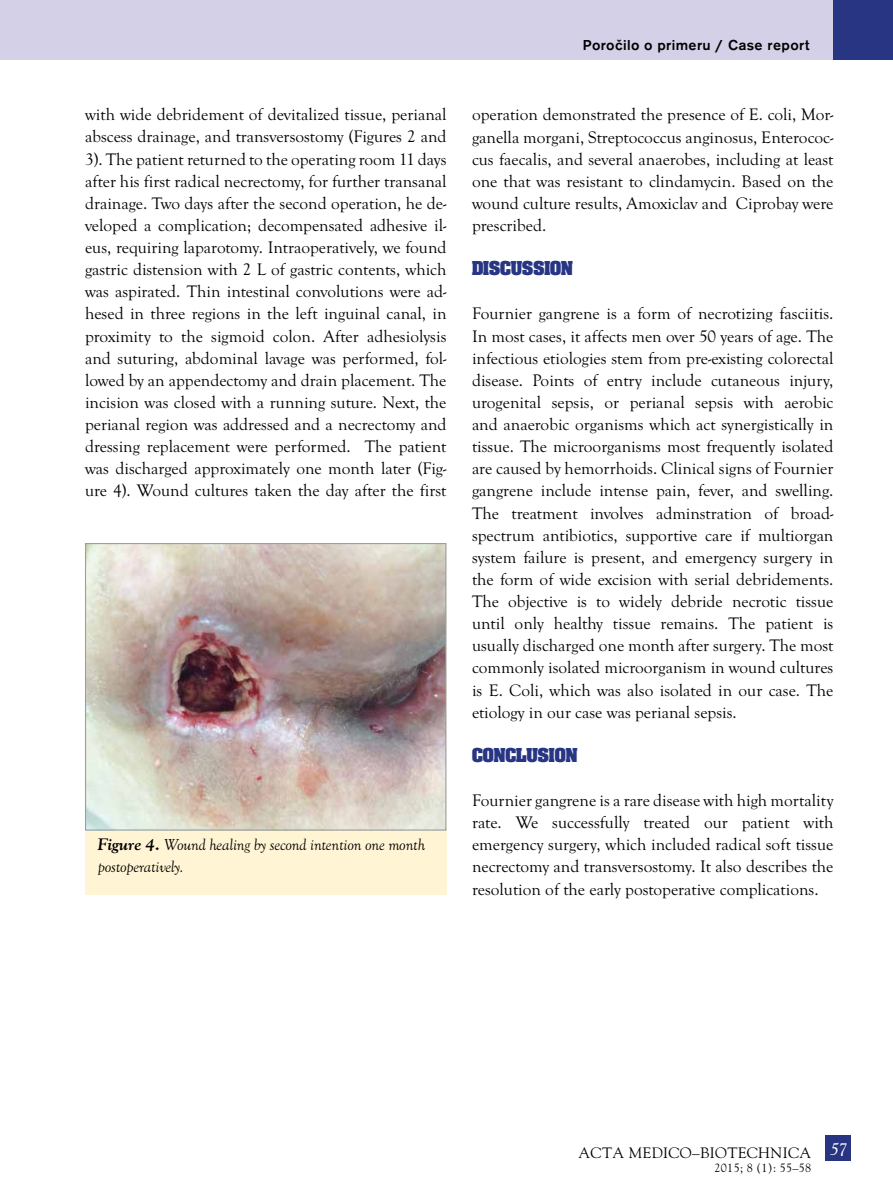
<style>
.page{position:relative;width:893px;height:1191px;background:#fff}
.page>*{position:absolute;margin:0;border:0;box-sizing:border-box;transform-origin:0 0}
.t1{font:700 21px "Aachen PCE";color:#283583}
.t2{font:17.25px/22px "Goudy Old Sty TCE";color:#000;text-align:justify}
.t3{font:italic 16.5px/22px "Goudy Old Sty TCE";letter-spacing:-.01em;color:#000}
.t4{font:500 15px "Accius TCE";letter-spacing:.025em;color:#000}
.t5{font:15px "MM Goudy";letter-spacing:.025em;color:#000}
.t6{font:12px "MM Goudy";letter-spacing:.025em;color:#000}
.s1{font-family:"MM Goudy";font-weight:700}
.s2{font-family:"Goudy Old Sty TCE";font-style:italic;font-size:18px;color:#fff}
</style>
<div class="page">
<div style="left:85px;top:828px;width:361px;height:67px;background:#fff4d3"></div>
<img style="left:87px;top:545px;width:357px;height:283px">
<div style="left:85px;top:543px;width:361px;height:287px;border:1px solid #9d9d9c"></div>
<div style="left:0;top:0;width:833px;height:60px;background:#d3d0e7"></div>
<div style="left:833px;top:0;width:60px;height:60px;background:#283583"></div>
<div style="left:825px;top:1135px;width:26px;height:26px;background:#283583"></div>
<p class="t4" style="left:583px;top:36px;width:228px">Poročilo o primeru / Case report</p>
<p class="t2" style="left:85px;top:104px;width:363px">with wide debridement of devitalized tissue, perianal abscess drainage, and transversostomy (Figures 2 and 3). The patient returned to the operating room 11 days after his first radical necrectomy, for further transanal drainage. Two days after the second operation, he de&shy;veloped a complication; decompensated adhesive il&shy;eus, requiring laparotomy. Intraoperatively, we found gastric distension with 2 L of gastric contents, which was aspirated. Thin intestinal convolutions were ad&shy;hesed in three regions in the left inguinal canal, in proximity to the sigmoid colon. After adhesiolysis and suturing, abdominal lavage was performed, fol&shy;lowed by an appendectomy and drain placement. The incision was closed with a running suture. Next, the perianal region was addressed and a necrectomy and dressing replacement were performed. The patient was discharged approximately one month later (Fig&shy;ure 4). Wound cultures taken the day after the first</p>
<p class="t2" style="left:472px;top:104px;width:363px">operation demonstrated the presence of E. coli, Mor&shy;ganella morgani, Streptococcus anginosus, Enterococ&shy;cus faecalis, and several anaerobes, including at least one that was resistant to clindamycin. Based on the wound culture results, Amoxiclav and Ciprobay were prescribed.</p>
<p class="t1" style="left:472px;top:258px;width:102px">DISCUSSION</p>
<p class="t2" style="left:472px;top:303px;width:363px">Fournier gangrene is a form of necrotizing fasciitis.<br>In most cases, it affects men over 50 years of age. The infectious etiologies stem from pre-existing colorectal disease. Points of entry include cutaneous injury, urogenital sepsis, or perianal sepsis with aerobic and anaerobic organisms which act synergistically in tissue. The microorganisms most frequently isolated are caused by hemorrhoids. Clinical signs of Fournier gangrene include intense pain, fever, and swelling.<br>The treatment involves adminstration of broad&shy;spectrum antibiotics, supportive care if multiorgan system failure is present, and emergency surgery in the form of wide excision with serial debridements.<br>The objective is to widely debride necrotic tissue until only healthy tissue remains. The patient is usually discharged one month after surgery. The most commonly isolated microorganism in wound cultures is E. Coli, which was also isolated in our case. The etiology in our case was perianal sepsis.</p>
<p class="t1" style="left:472px;top:744px;width:107px">CONCLUSION</p>
<p class="t2" style="left:472px;top:789px;width:363px">Fournier gangrene is a rare disease with high mortality rate. We successfully treated our patient with emergency surgery, which included radical soft tissue necrectomy and transversostomy. It also describes the resolution of the early postoperative complications.</p>
<p class="t3" style="left:98px;top:834px;width:329px"><span class="s1">Figure 4.</span> Wound healing by second intention one month postoperatively.</p>
<p class="t5" style="left:578px;top:1143px;width:270px">ACTA MEDICO–BIOTECHNICA <span class="s2">57</span></p>
<p class="t6" style="left:714px;top:1160px;width:98px">2015; 8 (1): 55–58</p>
</div>
